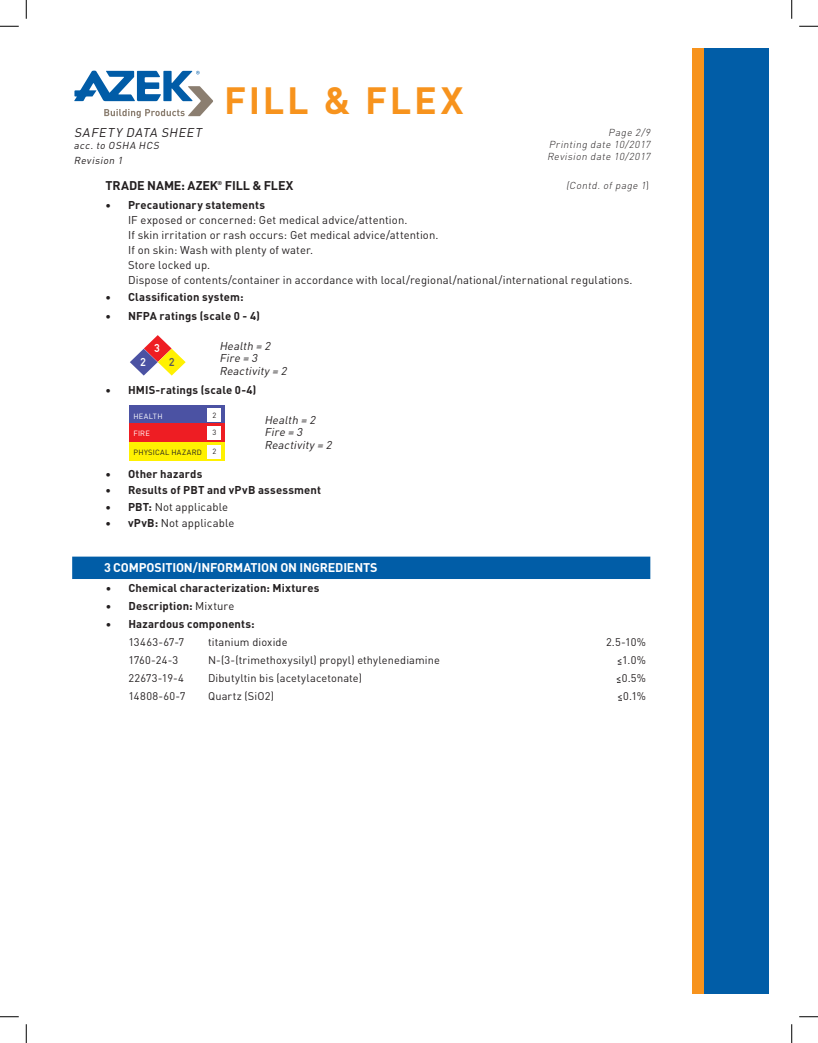
<style>
.page{position:relative;width:818px;height:1043px;background:#fff}
.page>*{position:absolute;margin:0;border:0;box-sizing:border-box;transform-origin:0 0}
.t1{font:700 37.5px "DIN";letter-spacing:.07em;color:#f7931d}
.t2{font:700 12.5px "DIN";letter-spacing:-.015em;color:#fff}
.t3{font:700 12.5px "DIN";letter-spacing:-.01em;color:#231f20}
.t4{font:italic 12.5px "DINOT";color:#231f20}
.t5{font:11.25px/15px "DINOT";letter-spacing:.01em;color:#231f20}
.t6{font:700 11.25px "DINOT";letter-spacing:.015em;color:#231f20}
.t7{font:italic 11.25px/12.5px "DINOT";color:#231f20}
.t8{font:700 11.25px "DIN Alternate";color:#fff}
.t9{font:700 11.25px "DIN Alternate";color:#57585a}
.t10{font:11px "DINOT";letter-spacing:.01em;color:#231f20}
.t11{font:italic 300 10px/12px "DIN";color:#231f20;text-align:justify}
.t12{font:italic 10px/15px "DINOT";color:#231f20}
.t13{font:7.5px "DINOT";letter-spacing:.045em;color:#231f20}
.t14{font:7.5px "DINOT";letter-spacing:.035em;color:#fff}
.t15{font:700 5.62px "DIN";color:#231f20}
.s1{font-style:normal}
.s2{font-weight:700}
.s3{font-weight:400}
</style>
<div class="page">
<div style="left:693px;top:49px;width:76px;height:945px;background:#015da7"></div>
<div style="left:691px;top:49px;width:12px;height:945px;background:#f7931d"></div>
<svg style="left:74px;top:70px;width:139px;height:48px"></svg>
<div style="left:72px;top:556px;width:578px;height:23px;background:#015da7"></div>
<svg style="left:130px;top:335px;width:56px;height:40px"></svg>
<div style="left:130px;top:405px;width:95px;height:19px;background:#4b52a3"></div>
<div style="left:130px;top:424px;width:95px;height:18px;background:#ee1d23"></div>
<div style="left:130px;top:442px;width:95px;height:18px;background:#fff101"></div>
<div style="left:208px;top:408px;width:13px;height:14px;background:#fff"></div>
<div style="left:208px;top:426px;width:13px;height:14px;background:#fff"></div>
<div style="left:208px;top:445px;width:13px;height:13px;background:#fff"></div>
<svg style="left:0;top:25px;width:19px;height:2px"></svg>
<svg style="left:799px;top:25px;width:19px;height:2px"></svg>
<svg style="left:0;top:1016px;width:19px;height:1px"></svg>
<svg style="left:799px;top:1016px;width:19px;height:1px"></svg>
<svg style="left:25px;top:0;width:2px;height:19px"></svg>
<svg style="left:25px;top:1024px;width:2px;height:18px"></svg>
<svg style="left:791px;top:0;width:1px;height:19px"></svg>
<svg style="left:791px;top:1024px;width:1px;height:18px"></svg>
<p class="t4" style="left:74px;top:123px;width:132px">SAFETY DATA SHEET</p>
<p class="t12" style="left:74px;top:137px;width:89px">acc. to OSHA HCS<br>Revision 1</p>
<h1 class="t1" style="left:224px;top:76px;width:241px">FILL &amp; FLEX</h1>
<p class="t11" style="left:547px;top:126px;width:107px;text-indent:61px">Page 2/9<br>Printing date 10/2017<br>Revision date 10/2017</p>
<p class="t3" style="left:105px;top:177px;width:114px">TRADE NAME: AZEK</p>
<p class="t11" style="left:566px;top:179px;width:84px">(Contd. of page 1<span class="s1">)</span></p>
<p class="t15" style="left:217px;top:179px;width:6px">®</p>
<p class="t3" style="left:225px;top:177px;width:70px">FILL &amp; FLEX</p>
<p class="t6" style="left:105px;top:196px;width:161px">• Precautionary statements</p>
<p class="t5" style="left:128px;top:212px;width:506px">IF exposed or concerned: Get medical advice/attention.<br>If skin irritation or rash occurs: Get medical advice/attention.<br>If on skin: Wash with plenty of water.<br>Store locked up.<br>Dispose of contents/container in accordance with local/regional/national/international regulations.</p>
<p class="t6" style="left:105px;top:288px;width:139px">• Classification system:</p>
<p class="t6" style="left:105px;top:307px;width:156px">• NFPA ratings (scale 0 - 4)</p>
<p class="t7" style="left:219px;top:338px;width:72px">Health = 2<br>Fire = 3<br>Reactivity= 2</p>
<p class="t6" style="left:105px;top:381px;width:152px">• HMIS-ratings (scale 0-4)</p>
<p class="t7" style="left:264px;top:412px;width:72px">Health = 2<br>Fire = 3<br>Reactivity= 2</p>
<p class="t6" style="left:105px;top:465px;width:98px">• Other hazards</p>
<p class="t6" style="left:105px;top:481px;width:217px">• Results of PBT and vPvB assessment</p>
<p class="t5" style="left:105px;top:498px;width:124px"><span class="s2">• PBT:</span> Not applicable</p>
<p class="t5" style="left:105px;top:515px;width:130px"><span class="s2">• vPvB:</span> Not applicable</p>
<p class="t8" style="left:155px;top:339px;width:7px">3</p>
<p class="t8" style="left:141px;top:353px;width:7px">2</p>
<p class="t9" style="left:169px;top:353px;width:7px">2</p>
<p class="t13" style="left:212px;top:409px;width:5px">2</p>
<p class="t13" style="left:212px;top:426px;width:5px">3</p>
<p class="t13" style="left:212px;top:445px;width:5px">2</p>
<p class="t14" style="left:133px;top:410px;width:31px">HEALTH</p>
<p class="t14" style="left:133px;top:427px;width:18px">FIRE</p>
<p class="t13" style="left:133px;top:446px;width:70px">PHYSICAL HAZARD</p>
<p class="t2" style="left:104px;top:559px;width:275px">3 COMPOSITION/INFORMATION ON INGREDIENTS</p>
<p class="t6" style="left:106px;top:579px;width:215px">• Chemical characterization: Mixtures</p>
<p class="t6" style="left:106px;top:597px;width:130px">• Description: <span class="s3">Mixture</span></p>
<p class="t6" style="left:106px;top:615px;width:150px">• Hazardous components:</p>
<p class="t10" style="left:128px;top:634px;width:57px">13463-67-7</p>
<p class="t10" style="left:208px;top:634px;width:81px">titanium dioxide</p>
<p class="t10" style="left:606px;top:634px;width:41px">2.5-10%</p>
<p class="t10" style="left:128px;top:652px;width:51px">1760-24-3</p>
<p class="t10" style="left:208px;top:652px;width:233px">N-(3-(trimethoxysilyl) propyl) ethylenediamine</p>
<p class="t10" style="left:616px;top:652px;width:31px">&lt;1.0%</p>
<p class="t10" style="left:128px;top:670px;width:57px">22673-19-4</p>
<p class="t10" style="left:208px;top:670px;width:155px">Dibutyltin bis (acetylacetonate)</p>
<p class="t10" style="left:616px;top:670px;width:32px">&lt;0.5%</p>
<p class="t10" style="left:128px;top:688px;width:59px">14808-60-7</p>
<p class="t10" style="left:208px;top:688px;width:67px">Quartz (SiO2)</p>
<p class="t10" style="left:617px;top:688px;width:30px">&lt;0.1%</p>
</div>
